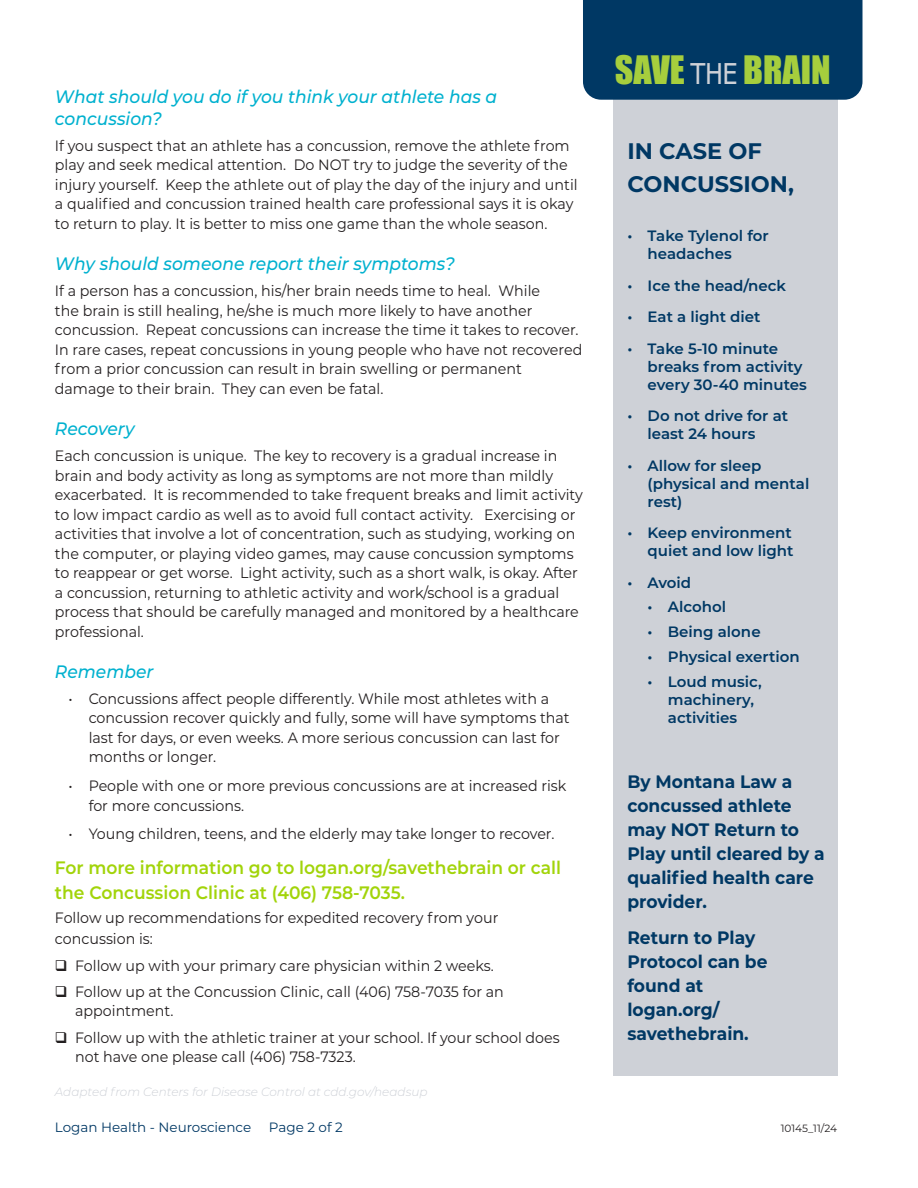
<style>
.page{position:relative;width:918px;height:1188px;background:#fff}
.page>*{position:absolute;margin:0;border:0;box-sizing:border-box;transform-origin:0 0}
.t1{font:36px "Impact";color:#a6ce3d}
.t2{font:700 22.5px/33px "Montserrat";color:#003864}
.t3{font:700 18px/24px "Montserrat";color:#003864;scale:.95 1}
.t4{font:italic 500 18px/21.6px "Montserrat";color:#00b1cf;scale:.95 1}
.t5{font:600 18px/25.5px "Montserrat";color:#a2d40a;scale:.95 1}
.t6{font:15px/19.5px "Montserrat";color:#231f20;scale:.95 1}
.t7{font:600 15px/18px "Montserrat";color:#003864}
.t8{font:13.5px "Montserrat";color:#003864}
.t9{font:italic 300 12px "Montserrat";color:#ced1d7}
.t10{font:10.5px "Montserrat";color:#231f20}
.s1{font-family:"Tahoma";font-size:28.5px;color:#ced1d7}
</style>
<div class="page">
<div style="left:614px;top:0;width:224px;height:1076px;background:#ced1d7"></div>
<div style="left:583px;top:0;width:279px;height:100px;background:#003864"></div>
<p class="t4" style="left:55px;top:85px;width:467px">What should you do if you think your athlete has a concussion?</p>
<p class="t6" style="left:55px;top:135px;width:552px">If you suspect that an athlete has a concussion, remove the athlete from play and seek medical attention. Do NOT try to judge the severity of the injury yourself. Keep the athlete out of play the day of the injury and until a qualified and concussion trained health care professional says it is okay to return to play. It is better to miss one game than the whole season.</p>
<p class="t4" style="left:55px;top:252px;width:423px">Why should someone report their symptoms?</p>
<p class="t6" style="left:55px;top:281px;width:557px">If a person has a concussion, his/her brain needs time to heal. While<br>the brain is still healing, he/she is much more likely to have another concussion. Repeat concussions can increase the time it takes to recover.<br>In rare cases, repeat concussions in young people who have not recovered from a prior concussion can result in brain swelling or permanent damage to their brain. They can even be fatal.</p>
<p class="t4" style="left:55px;top:417px;width:85px">Recovery</p>
<p class="t6" style="left:55px;top:445px;width:557px">Each concussion is unique. The key to recovery is a gradual increase in brain and body activity as long as symptoms are not more than mildly exacerbated. It is recommended to take frequent breaks and limit activity to low impact cardio as well as to avoid full contact activity. Exercising or activities that involve a lot of concentration, such as studying, working on the computer, or playing video games, may cause concussion symptoms to reappear or get worse. Light activity, such as a short walk, is okay. After a concussion, returning to athletic activity and work/school is a gradual process that should be carefully managed and monitored by a healthcare professional.</p>
<p class="t4" style="left:55px;top:660px;width:105px">Remember</p>
<p class="t6" style="left:89px;top:688px;width:508px;text-indent:-20px">• Concussions affect people differently. While most athletes with a concussion recover quickly and fully, some will have symptoms that last for days, or even weeks. A more serious concussion can last for months or longer.</p>
<p class="t6" style="left:89px;top:775px;width:504px;text-indent:-20px">• People with one or more previous concussions are at increased risk for more concussions.</p>
<p class="t6" style="left:68px;top:824px;width:513px">• Young children, teens, and the elderly may take longer to recover.</p>
<p class="t5" style="left:55px;top:854px;width:534px">For more information go to logan.org/savethebrain or call the Concussion Clinic at (406) 758-7035.</p>
<p class="t6" style="left:55px;top:906px;width:468px;line-height:21.8px">Follow up recommendations for expedited recovery from your concussion is:</p>
<p class="t6" style="left:75px;top:952px;width:453px;line-height:26.2px">Follow up with your primary care physician within 2 weeks.<br>Follow up at the Concussion Clinic, call (406) 758-7035 for an</p>
<p class="t6" style="left:75px;top:997px;width:512px;line-height:26.2px">appointment.<br>Follow up with the athletic trainer at your school. If your school does</p>
<p class="t6" style="left:75px;top:1047px;width:297px">not have one please call (406) 758-7323.</p>
<p class="t9" style="left:55px;top:1083px;width:374px">Adapted from Centers for Disease Control at cdd.gov/headsup</p>
<p class="t8" style="left:55px;top:1118px;width:198px">Logan Health - Neuroscience</p>
<p class="t8" style="left:269px;top:1118px;width:75px">Page 2 of 2</p>
<h1 class="t1" style="left:615px;top:42px;width:217px">SAVE <span class="s1">THE</span> BRAIN</h1>
<h2 class="t2" style="left:627px;top:133px;width:168px">IN CASE OF<br>CONCUSSION,</h2>
<p class="t7" style="left:648px;top:226px;width:123px;text-indent:-20px">• Take Tylenol for headaches</p>
<p class="t7" style="left:627px;top:276px;width:160px">• Ice the head/neck</p>
<p class="t7" style="left:627px;top:307px;width:135px">• Eat a light diet</p>
<p class="t7" style="left:648px;top:339px;width:161px;text-indent:-20px">• Take 5-10 minute breaks from activity every 30-40 minutes</p>
<p class="t7" style="left:648px;top:406px;width:142px;text-indent:-20px">• Do not drive for at least 24 hours</p>
<p class="t7" style="left:648px;top:456px;width:163px;text-indent:-20px">• Allow for sleep (physical and mental rest)</p>
<p class="t7" style="left:627px;top:523px;width:168px;text-align:right">• Keep environment quiet and low light</p>
<p class="t7" style="left:627px;top:573px;width:65px">• Avoid</p>
<p class="t7" style="left:648px;top:597px;width:80px">• Alcohol</p>
<p class="t7" style="left:648px;top:622px;width:115px">• Being alone</p>
<p class="t7" style="left:648px;top:647px;width:154px">• Physical exertion</p>
<p class="t7" style="left:668px;top:672px;width:95px;text-indent:-20px">• Loud music, machinery, activities</p>
<p class="t3" style="left:627px;top:769px;width:209px">By Montana Law a concussed athlete may NOT Return to<br>Play until cleared by a qualified health care provider.</p>
<p class="t3" style="left:627px;top:925px;width:149px">Return to Play<br>Protocol can be found at logan.org/ savethebrain.</p>
<p class="t10" style="left:781px;top:1121px;width:58px">10145_11/24</p>
</div>
